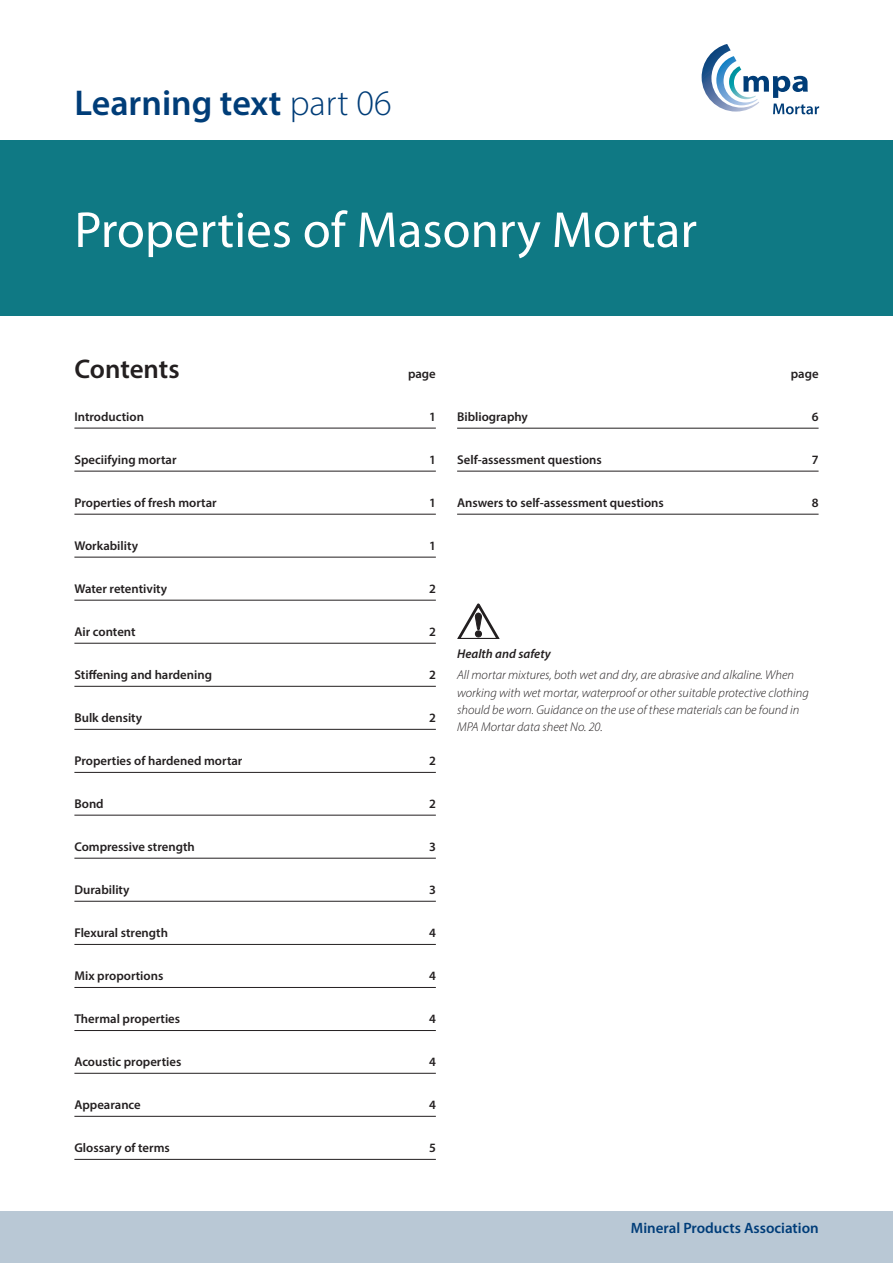
<style>
.page{position:relative;width:893px;height:1263px;background:#fff}
.page>*{position:absolute;margin:0;border:0;box-sizing:border-box;transform-origin:0 0}
.t1{font:51px "Myriad Pro";color:#fff}
.t2{font:600 36px "Myriad Pro";color:#003d78}
.t3{font:600 27px "Myriad Pro";letter-spacing:-.005em;color:#231f20}
.t4{font:600 15px "Myriad Pro";color:#003d79}
.t5{font:600 12.75px "Myriad Pro";color:#231f20}
.t6{font:italic 300 12.75px/17.2px "Myriad Pro";color:#231f20}
.t7{font:italic 600 12.75px "Myriad Pro";color:#231f20}
.s1{font-weight:300}
</style>
<div class="page">
<div style="left:0;top:140px;width:893px;height:175px;background:#0f7984"></div>
<hr style="left:74px;top:428px;width:362px;height:1px;background:#231f20">
<hr style="left:74px;top:471px;width:362px;height:1px;background:#231f20">
<hr style="left:74px;top:514px;width:362px;height:1px;background:#231f20">
<hr style="left:74px;top:557px;width:362px;height:1px;background:#231f20">
<hr style="left:74px;top:600px;width:362px;height:1px;background:#231f20">
<hr style="left:74px;top:643px;width:362px;height:1px;background:#231f20">
<hr style="left:74px;top:686px;width:362px;height:1px;background:#231f20">
<hr style="left:74px;top:729px;width:362px;height:1px;background:#231f20">
<hr style="left:74px;top:772px;width:362px;height:1px;background:#231f20">
<hr style="left:74px;top:815px;width:362px;height:1px;background:#231f20">
<hr style="left:74px;top:858px;width:362px;height:1px;background:#231f20">
<hr style="left:74px;top:901px;width:362px;height:1px;background:#231f20">
<hr style="left:74px;top:944px;width:362px;height:1px;background:#231f20">
<hr style="left:74px;top:987px;width:362px;height:1px;background:#231f20">
<hr style="left:74px;top:1030px;width:362px;height:1px;background:#231f20">
<hr style="left:74px;top:1073px;width:362px;height:1px;background:#231f20">
<hr style="left:74px;top:1116px;width:362px;height:1px;background:#231f20">
<hr style="left:74px;top:1159px;width:362px;height:1px;background:#231f20">
<hr style="left:457px;top:428px;width:362px;height:1px;background:#231f20">
<hr style="left:457px;top:471px;width:362px;height:1px;background:#231f20">
<hr style="left:457px;top:514px;width:362px;height:1px;background:#231f20">
<svg style="left:457px;top:603px;width:43px;height:36px"></svg>
<svg style="left:701px;top:44px;width:118px;height:70px"></svg>
<div style="left:0;top:1212px;width:893px;height:51px;background:#b9c8d5"></div>
<h2 class="t2" style="left:74px;top:80px;width:319px">Learning text <span class="s1">part 06</span></h2>
<h1 class="t1" style="left:74px;top:198px;width:624px">Properties of Masonry Mortar</h1>
<h3 class="t3" style="left:74px;top:352px;width:107px">Contents</h3>
<p class="t5" style="left:408px;top:366px;width:29px">page</p>
<p class="t5" style="left:791px;top:366px;width:29px">page</p>
<p class="t5" style="left:74px;top:409px;width:71px">Introduction</p>
<p class="t5" style="left:429px;top:409px;width:8px">1</p>
<p class="t5" style="left:74px;top:452px;width:104px">Speciifying mortar</p>
<p class="t5" style="left:429px;top:452px;width:8px">1</p>
<p class="t5" style="left:74px;top:495px;width:144px">Properties of fresh mortar</p>
<p class="t5" style="left:429px;top:495px;width:8px">1</p>
<p class="t5" style="left:74px;top:538px;width:65px">Workability</p>
<p class="t5" style="left:429px;top:538px;width:8px">1</p>
<p class="t5" style="left:74px;top:581px;width:94px">Water retentivity</p>
<p class="t5" style="left:429px;top:581px;width:8px">2</p>
<p class="t5" style="left:74px;top:624px;width:63px">Air content</p>
<p class="t5" style="left:429px;top:624px;width:8px">2</p>
<p class="t5" style="left:74px;top:667px;width:139px">Stiffening and hardening</p>
<p class="t5" style="left:429px;top:667px;width:8px">2</p>
<p class="t5" style="left:74px;top:710px;width:69px">Bulk density</p>
<p class="t5" style="left:429px;top:710px;width:8px">2</p>
<p class="t5" style="left:74px;top:753px;width:170px">Properties of hardened mortar</p>
<p class="t5" style="left:429px;top:753px;width:8px">2</p>
<p class="t5" style="left:74px;top:796px;width:31px">Bond</p>
<p class="t5" style="left:429px;top:796px;width:8px">2</p>
<p class="t5" style="left:74px;top:839px;width:122px">Compressive strength</p>
<p class="t5" style="left:429px;top:839px;width:8px">3</p>
<p class="t5" style="left:74px;top:882px;width:57px">Durability</p>
<p class="t5" style="left:429px;top:882px;width:8px">3</p>
<p class="t5" style="left:74px;top:925px;width:95px">Flexural strength</p>
<p class="t5" style="left:429px;top:925px;width:8px">4</p>
<p class="t5" style="left:74px;top:968px;width:90px">Mix proportions</p>
<p class="t5" style="left:429px;top:968px;width:8px">4</p>
<p class="t5" style="left:74px;top:1011px;width:107px">Thermal properties</p>
<p class="t5" style="left:429px;top:1011px;width:8px">4</p>
<p class="t5" style="left:74px;top:1054px;width:108px">Acoustic properties</p>
<p class="t5" style="left:429px;top:1054px;width:8px">4</p>
<p class="t5" style="left:74px;top:1097px;width:68px">Appearance</p>
<p class="t5" style="left:429px;top:1097px;width:8px">4</p>
<p class="t5" style="left:74px;top:1140px;width:97px">Glossary of terms</p>
<p class="t5" style="left:429px;top:1140px;width:8px">5</p>
<p class="t5" style="left:457px;top:409px;width:72px">Bibliography</p>
<p class="t5" style="left:812px;top:409px;width:8px">6</p>
<p class="t5" style="left:457px;top:452px;width:146px">Self-assessment questions</p>
<p class="t5" style="left:812px;top:452px;width:8px">7</p>
<p class="t5" style="left:457px;top:495px;width:208px">Answers to self-assessment questions</p>
<p class="t5" style="left:812px;top:495px;width:8px">8</p>
<p class="t7" style="left:457px;top:645px;width:95px">Health and safety</p>
<p class="t6" style="left:457px;top:666px;width:353px">All mortar mixtures, both wet and dry, are abrasive and alkaline. When working with wet mortar, waterproof or other suitable protective clothing should be worn. Guidance on the use of these materials can be found in MPA Mortar data sheet No. 20.</p>
<p class="t4" style="left:631px;top:1219px;width:189px">Mineral Products Association</p>
</div>
